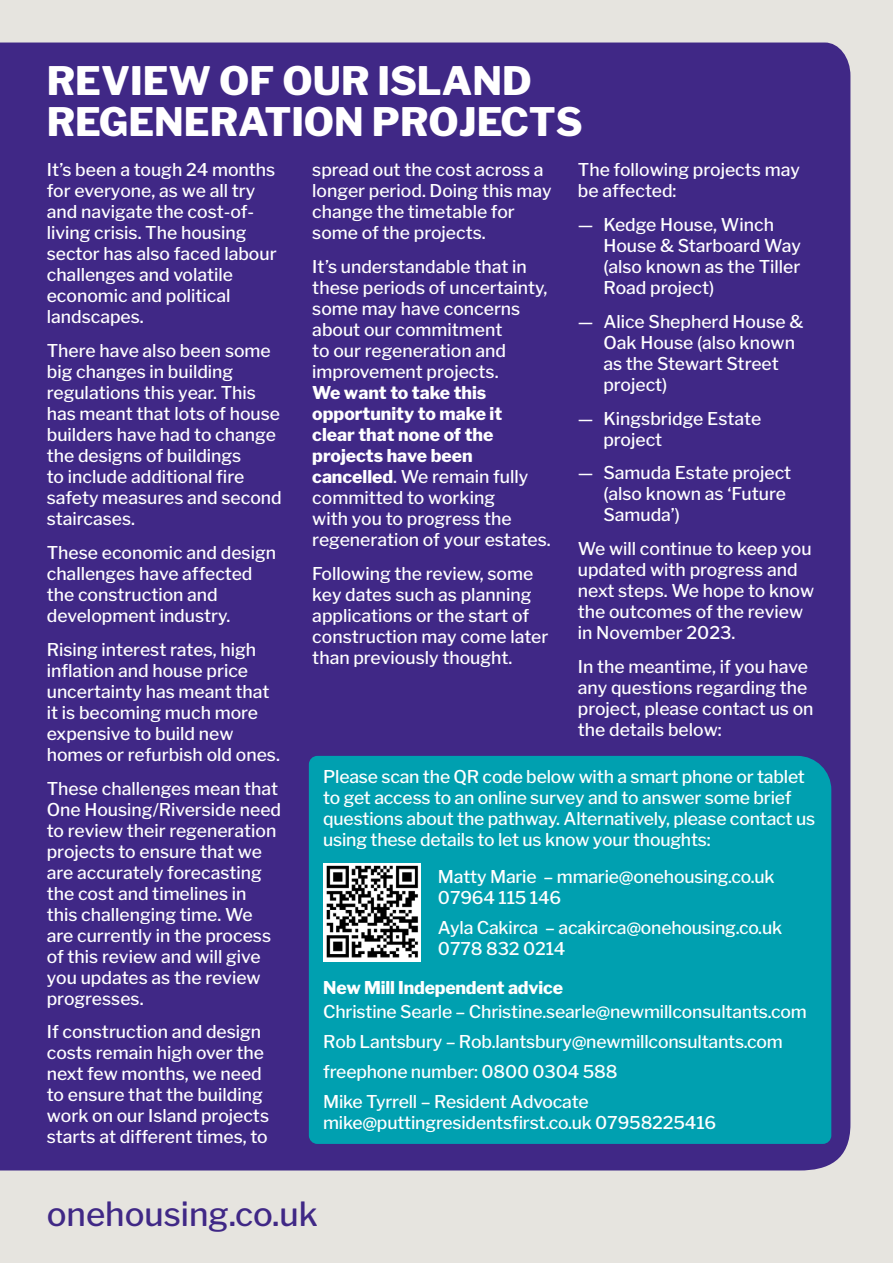
<style>
.page{position:relative;width:893px;height:1263px;background:#e6e4df}
.page>*{position:absolute;margin:0;border:0;box-sizing:border-box;transform-origin:0 0}
.t1{font:800 39px/40.5px "Libre Franklin";color:#fff}
.t2{font:500 33px "Libre Franklin";color:#402886}
.t3{font:500 17.55px/21px "Libre Franklin";color:#fff}
.t4{font:800 17.55px "Libre Franklin";letter-spacing:-.01em;color:#fff}
.s1{font-weight:800}
</style>
<div class="page">
<div style="left:0;top:43px;width:850px;height:1127px;background:#402886"></div>
<div style="left:309px;top:756px;width:522px;height:388px;background:#00a0b0"></div>
<img style="left:323px;top:863px;width:98px;height:98px">
<p class="t1" style="left:47px;top:61px;width:537px">REVIEW OF OUR ISLAND<br>REGENERATION PROJECTS</p>
<p class="t3" style="left:47px;top:160px;width:231px">It’s been a tough 24 months for everyone, as we all try and navigate the cost-of&shy;living crisis. The housing sector has also faced labour challenges and volatile economic and political landscapes.</p>
<p class="t3" style="left:47px;top:340px;width:237px">There have also been some big changes in building regulations this year. This has meant that lots of house builders have had to change the designs of buildings<br>to include additional fire safety measures and second staircases.</p>
<p class="t3" style="left:47px;top:542px;width:231px">These economic and design challenges have affected the construction and development industry.</p>
<p class="t3" style="left:47px;top:639px;width:235px">Rising interest rates, high inflation and house price uncertainty has meant that it is becoming much more expensive to build new homes or refurbish old ones.</p>
<p class="t3" style="left:47px;top:778px;width:236px">These challenges mean that<br>One Housing/Riverside need to review their regeneration projects to ensure that we are accurately forecasting the cost and timelines in this challenging time. We are currently in the process of this review and will give you updates as the review progresses.</p>
<p class="t3" style="left:47px;top:1021px;width:224px">If construction and design costs remain high over the next few months, we need to ensure that the building work on our Island projects starts at different times, to</p>
<p class="t3" style="left:312px;top:160px;width:241px">spread out the cost across a longer period. Doing this may change the timetable for some of the projects.</p>
<p class="t3" style="left:312px;top:256px;width:240px">It’s understandable that in these periods of uncertainty, some may have concerns about our commitment<br>to our regeneration and improvement projects.<br><span class="s1">We want to take this opportunity to make it<br>clear that none of the projects have been cancelled</span>. We remain fully committed to working<br>with you to progress the regeneration of your estates.</p>
<p class="t3" style="left:312px;top:563px;width:238px">Following the review, some key dates such as planning applications or the start of construction may come later than previously thought.</p>
<p class="t3" style="left:578px;top:160px;width:223px">The following projects may be affected:</p>
<p class="t3" style="left:603px;top:214px;width:199px;text-indent:-26px">— Kedge House, Winch<br>House &amp; Starboard Way (also known as the Tiller<br>Road project)</p>
<p class="t3" style="left:603px;top:311px;width:201px;text-indent:-26px">— Alice Shepherd House &amp;<br>Oak House (also known as the Stewart Street project)</p>
<p class="t3" style="left:603px;top:408px;width:159px;text-indent:-26px">— Kingsbridge Estate project</p>
<p class="t3" style="left:603px;top:463px;width:189px;text-indent:-26px">— Samuda Estate project (also known as ‘Future<br>Samuda’)</p>
<p class="t3" style="left:578px;top:538px;width:238px">We will continue to keep you updated with progress and next steps. We hope to know the outcomes of the review in November 2023.</p>
<p class="t3" style="left:578px;top:656px;width:237px">In the meantime, if you have any questions regarding the project, please contact us on the details below:</p>
<p class="t3" style="left:323px;top:766px;width:493px">Please scan the QR code below with a smart phone or tablet to get access to an online survey and to answer some brief questions about the pathway. Alternatively, please contact us using these details to let us know your thoughts:</p>
<p class="t3" style="left:438px;top:866px;width:338px">Matty Marie – mmarie@onehousing.co.uk</p>
<p class="t3" style="left:438px;top:887px;width:125px">07964 115 146</p>
<p class="t3" style="left:438px;top:917px;width:346px">Ayla Cakirca – acakirca@onehousing.co.uk</p>
<p class="t3" style="left:438px;top:938px;width:129px">0778 832 0214</p>
<p class="t4" style="left:323px;top:977px;width:241px">New Mill Independent advice</p>
<p class="t3" style="left:323px;top:1001px;width:485px">Christine Searle – Christine.searle@newmillconsultants.com</p>
<p class="t3" style="left:323px;top:1031px;width:461px">Rob Lantsbury – Rob.lantsbury@newmillconsultants.com</p>
<p class="t3" style="left:323px;top:1061px;width:296px">freephone number: 0800 0304 588</p>
<p class="t3" style="left:323px;top:1091px;width:395px">Mike Tyrrell – Resident Advocate mike@puttingresidentsfirst.co.uk 07958225416</p>
<p class="t2" style="left:47px;top:1194px;width:273px">onehousing.co.uk</p>
</div>
